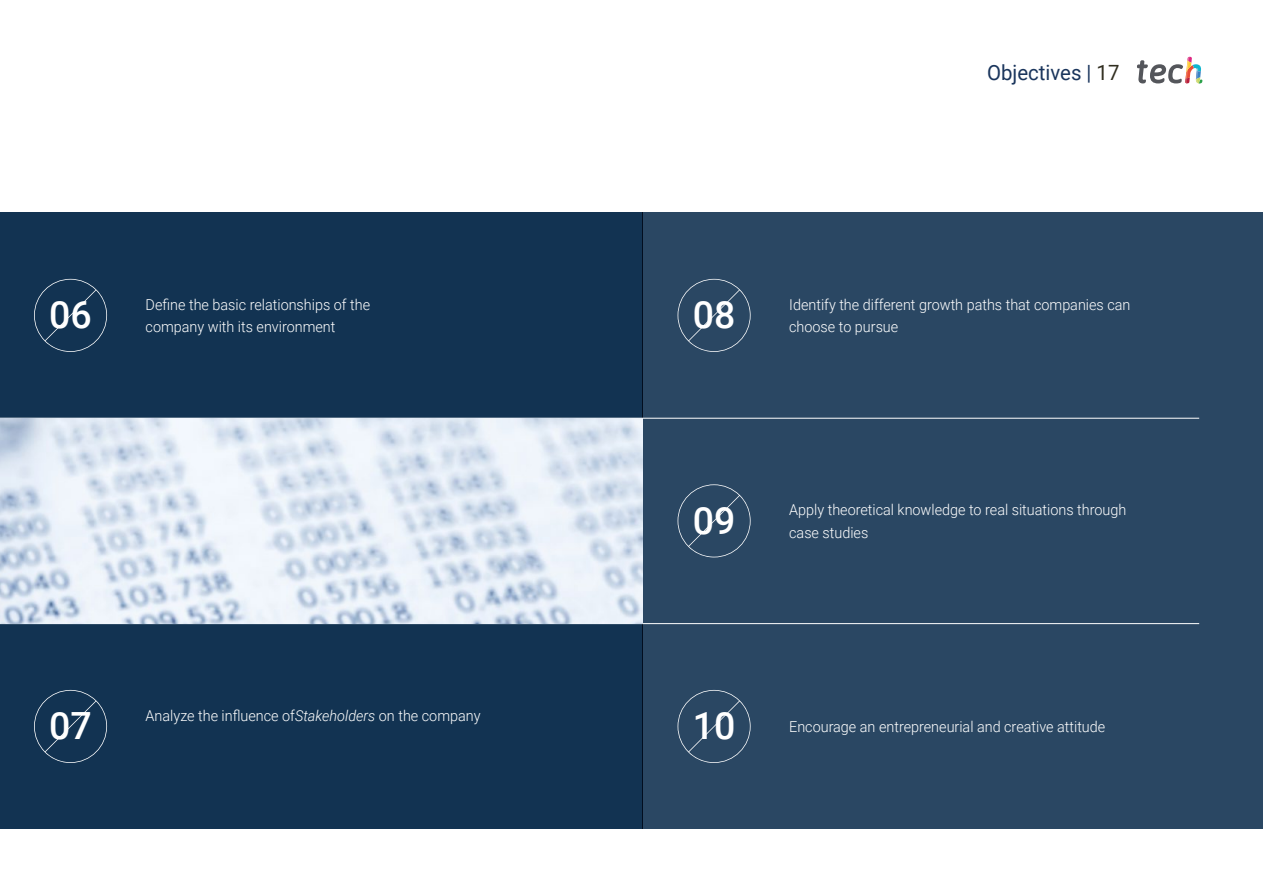
<style>
.page{position:relative;width:1263px;height:893px;background:#fff}
.page>*{position:absolute;margin:0;border:0;box-sizing:border-box;transform-origin:0 0}
.t1{font:500 37.5px "Roboto";color:#fff}
.t2{font:21px "Roboto";color:#1a355c}
.t3{font:300 15px "Roboto";color:#fff;scale:.96 1}
.s1{font-style:italic}
.s2{color:#312e20}
</style>
<div class="page">
<div style="left:0;top:213px;width:642px;height:616px;background:#123352"></div>
<div style="left:642px;top:213px;width:621px;height:616px;background:#2a4763"></div>
<svg style="left:34px;top:279px;width:73px;height:73px"></svg>
<svg style="left:677px;top:279px;width:74px;height:73px"></svg>
<svg style="left:34px;top:690px;width:73px;height:73px"></svg>
<svg style="left:677px;top:484px;width:74px;height:73px"></svg>
<svg style="left:677px;top:690px;width:74px;height:73px"></svg>
<svg style="left:1137px;top:57px;width:65px;height:27px"></svg>
<hr style="left:0;top:418px;width:1199px;height:1px;background:#fff">
<hr style="left:0;top:623px;width:1199px;height:1px;background:#fff">
<img style="left:0;top:418px;width:642px;height:205px">
<h1 class="t1" style="left:49px;top:288px;width:44px">06</h1>
<p class="t3" style="left:146px;top:294px;width:235px">Define the basic relationships of the</p>
<p class="t3" style="left:146px;top:316px;width:199px">company with its environment</p>
<h1 class="t1" style="left:49px;top:699px;width:44px">07</h1>
<p class="t3" style="left:146px;top:705px;width:350px">Analyze the influence of<span class="s1">Stakeholders</span> on the company</p>
<h2 class="t2" style="left:987px;top:57px;width:134px">Objectives | <span class="s2">17</span></h2>
<h1 class="t1" style="left:693px;top:288px;width:44px">08</h1>
<p class="t3" style="left:789px;top:294px;width:357px">Identify the different growth paths that companies can</p>
<p class="t3" style="left:789px;top:316px;width:115px">choose to pursue</p>
<h1 class="t1" style="left:693px;top:494px;width:44px">09</h1>
<p class="t3" style="left:789px;top:499px;width:353px">Apply theoretical knowledge to real situations through</p>
<p class="t3" style="left:789px;top:522px;width:84px">case studies</p>
<h1 class="t1" style="left:693px;top:699px;width:44px">10</h1>
<p class="t3" style="left:789px;top:716px;width:331px">Encourage an entrepreneurial and creative attitude</p>
</div>
